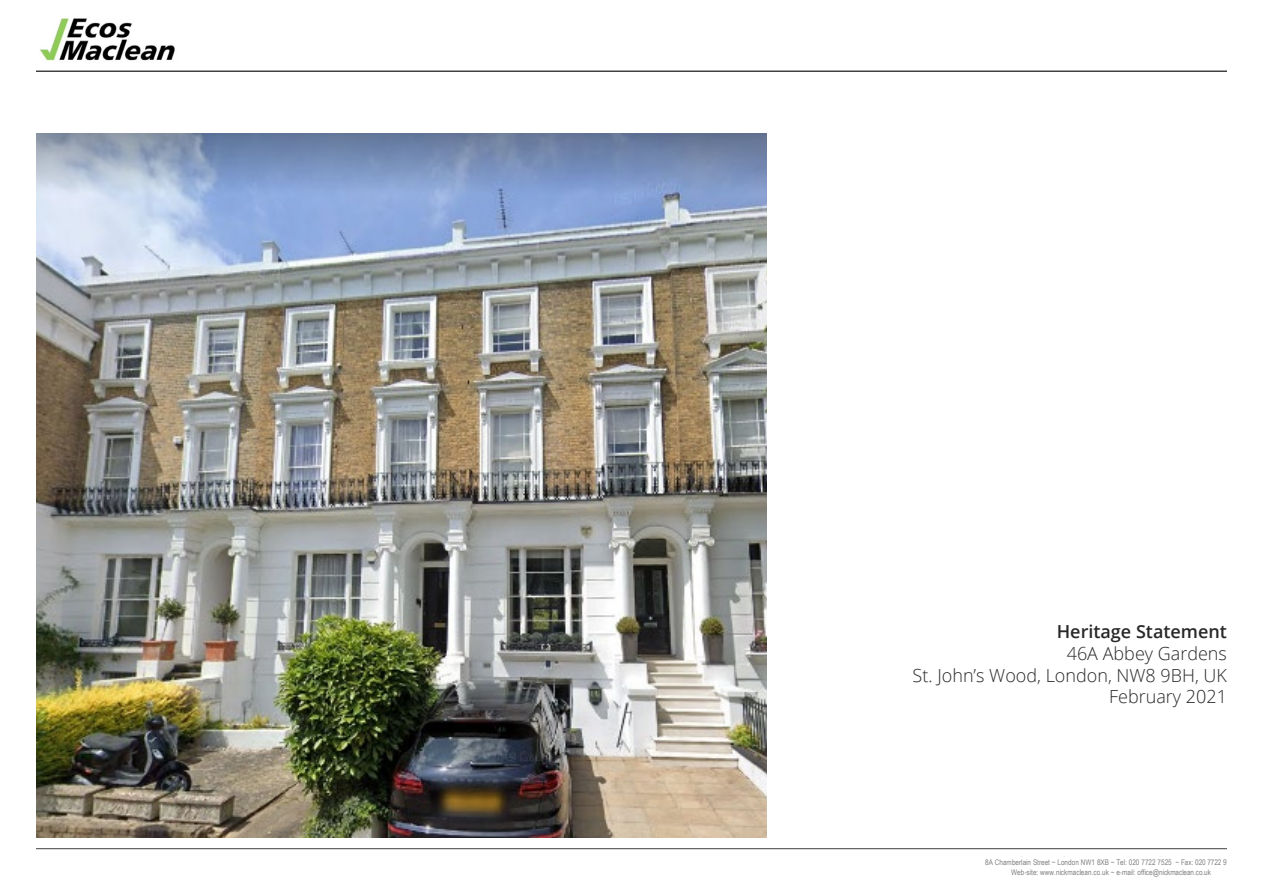
<style>
.page{position:relative;width:1263px;height:893px;background:#fff}
.page>*{position:absolute;margin:0;border:0;box-sizing:border-box;transform-origin:0 0}
.t1{font:300 18px/21.6px "Open Sans";color:#292829;text-align:right}
.t2{font:600 18px "Open Sans";color:#292829}
.t3{font:7.8px "Arial Narrow";letter-spacing:-.005em;color:#808080}
</style>
<div class="page">
<img style="left:40px;top:18px;width:135px;height:43px">
<hr style="left:36px;top:71px;width:1191px;height:1px;background:#414042">
<hr style="left:36px;top:848px;width:1191px;height:1px;background:#414042">
<img style="left:36px;top:134px;width:730px;height:703px">
<h1 class="t2" style="left:1057px;top:620px;width:172px">Heritage Statement</h1>
<h1 class="t1" style="left:912px;top:642px;width:316px">46A Abbey Gardens<br>St. John’s Wood, London, NW8 9BH, UK<br>February 2021</h1>
<p class="t3" style="left:985px;top:856px;width:253px">8A Chamberlain Street ~ London NW1 8XB ~ Tel: 020 7722 7525 ~ Fax: 020 7722 9711</p>
<p class="t3" style="left:1011px;top:866px;width:201px">Web-site: www.nickmaclean.co.uk ~ e-mail: office@nickmaclean.co.uk</p>
</div>
